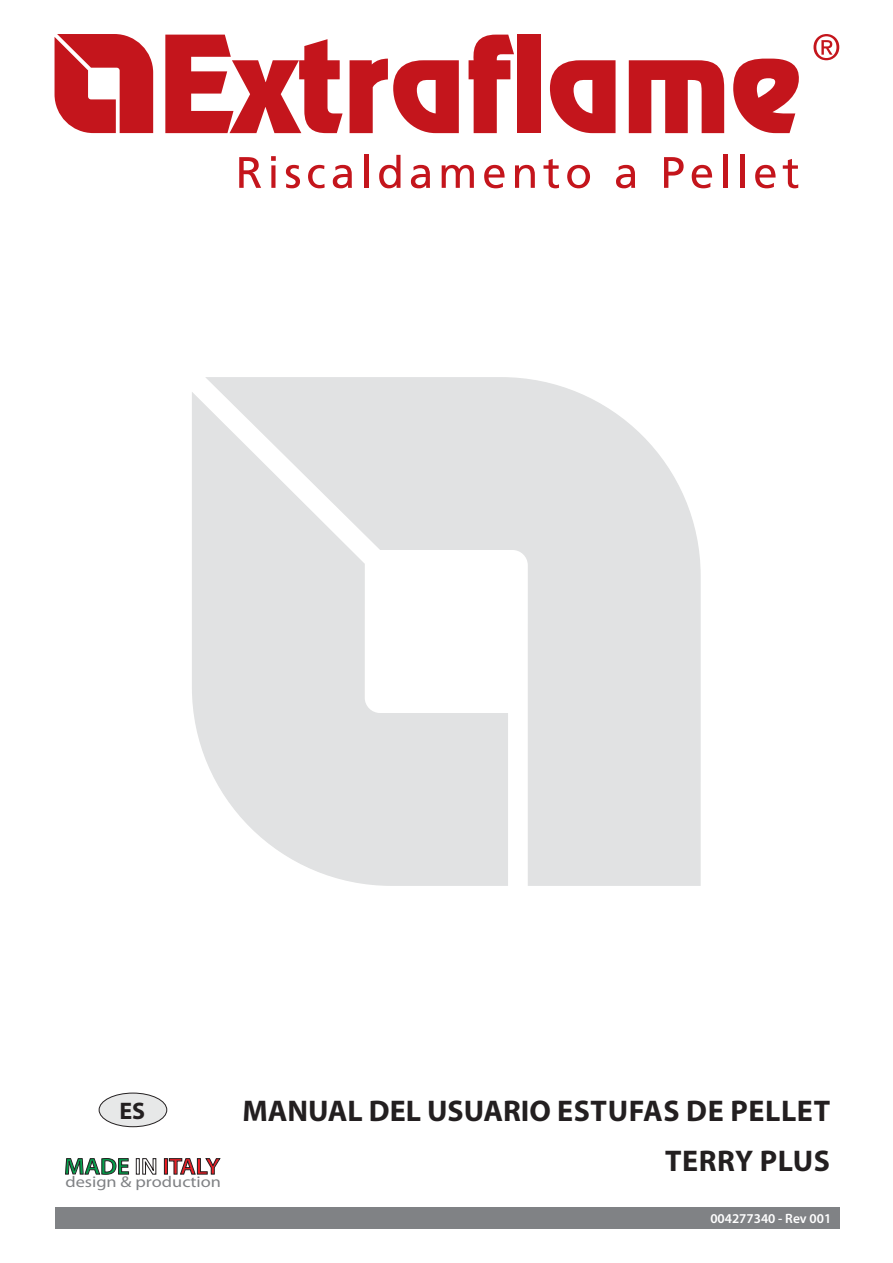
<style>
.page{position:relative;width:893px;height:1263px;background:#fff}
.page>*{position:absolute;margin:0;border:0;box-sizing:border-box;transform-origin:0 0}
.t1{font:700 30px "Myriad Pro";letter-spacing:.02em;color:#231f20}
.t2{font:700 24px "Myriad Pro";color:#231f20}
.t3{font:600 23.1px "Myriad Pro";color:#ed1c24;scale:1.06 1}
.t4{font:15.6px "Futura";color:#808285;scale:1.17 1}
.t5{font:600 13.5px "Myriad Pro";color:#fff}
.s1{color:#00a24b}
.s2{color:#fff}
</style>
<div class="page">
<svg style="left:65px;top:1158px;width:64px;height:16px"></svg>
<div style="left:136px;top:1158px;width:3px;height:16px;border:1px solid #231f20"></div>
<svg style="left:143px;top:1158px;width:13px;height:16px"></svg>
<div style="left:164px;top:1158px;width:4px;height:16px;border:1px solid #231f20"></div>
<svg style="left:169px;top:1158px;width:51px;height:16px"></svg>
<div style="left:55px;top:1208px;width:785px;height:21px;background:#808285"></div>
<svg style="left:813px;top:34px;width:26px;height:26px"></svg>
<svg style="left:239px;top:157px;width:22px;height:31px"></svg>
<svg style="left:271px;top:156px;width:5px;height:32px"></svg>
<svg style="left:286px;top:165px;width:14px;height:23px"></svg>
<svg style="left:308px;top:165px;width:17px;height:23px"></svg>
<svg style="left:333px;top:165px;width:19px;height:23px"></svg>
<hr style="left:364px;top:155px;width:4px;height:33px;background:#c4151c">
<svg style="left:379px;top:155px;width:21px;height:33px"></svg>
<svg style="left:411px;top:165px;width:19px;height:23px"></svg>
<svg style="left:442px;top:165px;width:32px;height:23px"></svg>
<svg style="left:484px;top:165px;width:21px;height:23px"></svg>
<svg style="left:515px;top:165px;width:20px;height:23px"></svg>
<svg style="left:543px;top:159px;width:16px;height:29px"></svg>
<svg style="left:567px;top:165px;width:23px;height:23px"></svg>
<svg style="left:616px;top:165px;width:19px;height:23px"></svg>
<svg style="left:664px;top:157px;width:20px;height:31px"></svg>
<svg style="left:692px;top:165px;width:20px;height:23px"></svg>
<hr style="left:723px;top:155px;width:4px;height:33px;background:#c4151c">
<hr style="left:740px;top:155px;width:4px;height:33px;background:#c4151c">
<svg style="left:755px;top:165px;width:21px;height:23px"></svg>
<svg style="left:783px;top:159px;width:15px;height:29px"></svg>
<svg style="left:55px;top:34px;width:98px;height:99px"></svg>
<svg style="left:165px;top:35px;width:178px;height:98px"></svg>
<svg style="left:350px;top:59px;width:109px;height:74px"></svg>
<svg style="left:469px;top:35px;width:45px;height:98px"></svg>
<div style="left:518px;top:35px;width:23px;height:98px;background:#c4151c"></div>
<svg style="left:550px;top:60px;width:65px;height:73px"></svg>
<svg style="left:629px;top:60px;width:95px;height:73px"></svg>
<svg style="left:733px;top:58px;width:66px;height:75px"></svg>
<svg style="left:192px;top:377px;width:509px;height:509px;fill:#e1e2e3"></svg>
<div style="left:99px;top:1093px;width:68px;height:34px;background:#e7e8e8;border-radius:50%"></div>
<div style="left:99px;top:1093px;width:68px;height:34px;border:1px solid #231f20;border-radius:50%"></div>
<p class="t2" style="left:119px;top:1095px;width:13px">ES</p>
<p class="t1" style="left:242px;top:1091px;width:204px">MANUAL DEL USU</p>
<p class="t1" style="left:483px;top:1091px;width:348px">ARIO ESTUFAS DE PELLET</p>
<p class="t3" style="left:64px;top:1152px;width:148px"><span class="s1">MADE</span> <span class="s2">IN</span> ITALY</p>
<p class="t4" style="left:65px;top:1172px;width:135px">design &amp; production</p>
<p class="t1" style="left:665px;top:1141px;width:166px">TERRY PLUS</p>
<p class="t5" style="left:710px;top:1210px;width:122px">004277340 - Rev 001</p>
</div>
